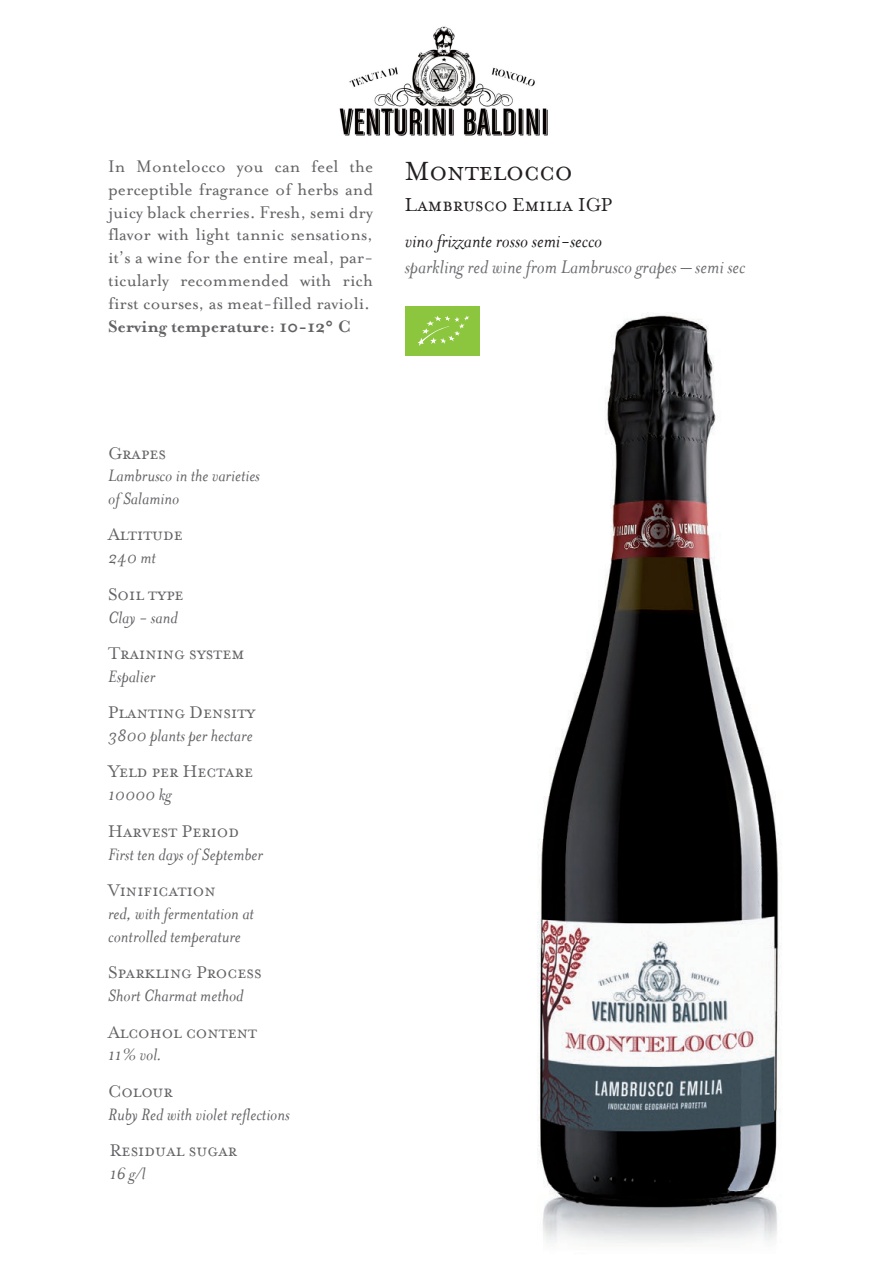
<style>
.page{position:relative;width:893px;height:1263px;background:#fff}
.page>*{position:absolute;margin:0;border:0;box-sizing:border-box;transform-origin:0 0}
.t1{font:italic 21.3px "Mrs Eaves";color:#6c6d70}
.t2{font:italic 21.3px "Mrs Eaves";color:#231f20}
.t3{font:21.3px "Mrs Eaves Small Caps";color:#231f20}
.t4{font:19.2px/23px "Mrs Eaves Roman";color:#636366}
.t5{font:italic 19.2px/23px "Mrs Eaves";color:#636366}
.t6{font:19.2px "Mrs Eaves Small Caps";color:#636366}
.t7{font:700 19.2px "Mrs Eaves";color:#636366}
.s1{font-family:"Mrs Eaves Small Caps";font-size:29.7px;color:#231f20}
</style>
<div class="page">
<img style="left:537px;top:312px;width:242px;height:931px">
<div style="left:405px;top:306px;width:75px;height:50px;background:#8bc63e"></div>
<svg style="left:418px;top:316px;width:51px;height:30px"></svg>
<img style="left:339px;top:26px;width:209px;height:110px">
<p class="t4" style="left:108px;top:155px;width:466px">In Montelocco you can feel the <span class="s1">Montelocco </span>perceptible fragrance of herbs and<br>juicy black cherries. Fresh, semi dry<br>flavor with light tannic sensations,<br>it’s a wine for the entire meal, par-<br>ticularly recommended with rich<br>first courses, as meat-filled ravioli.</p>
<p class="t7" style="left:108px;top:315px;width:244px">Serving temperature: 10-12° C</p>
<p class="t3" style="left:405px;top:194px;width:209px">Lambrusco Emilia IGP</p>
<p class="t2" style="left:405px;top:229px;width:199px">vino frizzante rosso semi-secco</p>
<p class="t1" style="left:405px;top:255px;width:342px">sparkling red wine from Lambrusco grapes – semi sec</p>
<p class="t6" style="left:108px;top:443px;width:59px">Grapes</p>
<p class="t5" style="left:108px;top:464px;width:153px">Lambrusco in the varieties of Salamino</p>
<p class="t6" style="left:108px;top:525px;width:76px">Altitude</p>
<p class="t5" style="left:108px;top:546px;width:49px">240 mt</p>
<p class="t6" style="left:108px;top:584px;width:77px">Soil type</p>
<p class="t5" style="left:108px;top:606px;width:71px">Clay - sand</p>
<p class="t6" style="left:108px;top:643px;width:138px">Training system</p>
<p class="t5" style="left:108px;top:665px;width:49px">Espalier</p>
<p class="t6" style="left:108px;top:702px;width:149px">Planting Density</p>
<p class="t5" style="left:108px;top:724px;width:146px">3800 plants per hectare</p>
<p class="t6" style="left:108px;top:762px;width:147px">Yeld per Hectare</p>
<p class="t5" style="left:108px;top:783px;width:65px">10000 kg</p>
<p class="t6" style="left:108px;top:821px;width:132px">Harvest Period</p>
<p class="t5" style="left:108px;top:843px;width:156px">First ten days of September</p>
<p class="t6" style="left:108px;top:880px;width:109px">Vinification</p>
<p class="t5" style="left:108px;top:902px;width:147px">red, with fermentation at controlled temperature</p>
<p class="t6" style="left:108px;top:962px;width:155px">Sparkling Process</p>
<p class="t5" style="left:108px;top:984px;width:137px">Short Charmat method</p>
<p class="t6" style="left:108px;top:1022px;width:151px">Alcohol content</p>
<p class="t5" style="left:108px;top:1043px;width:55px">11% vol.</p>
<p class="t6" style="left:108px;top:1081px;width:66px">Colour</p>
<p class="t5" style="left:108px;top:1103px;width:183px">Ruby Red with violet reflections</p>
<p class="t6" style="left:110px;top:1140px;width:129px">Residual sugar</p>
<p class="t5" style="left:110px;top:1162px;width:37px">16 g/l</p>
</div>
